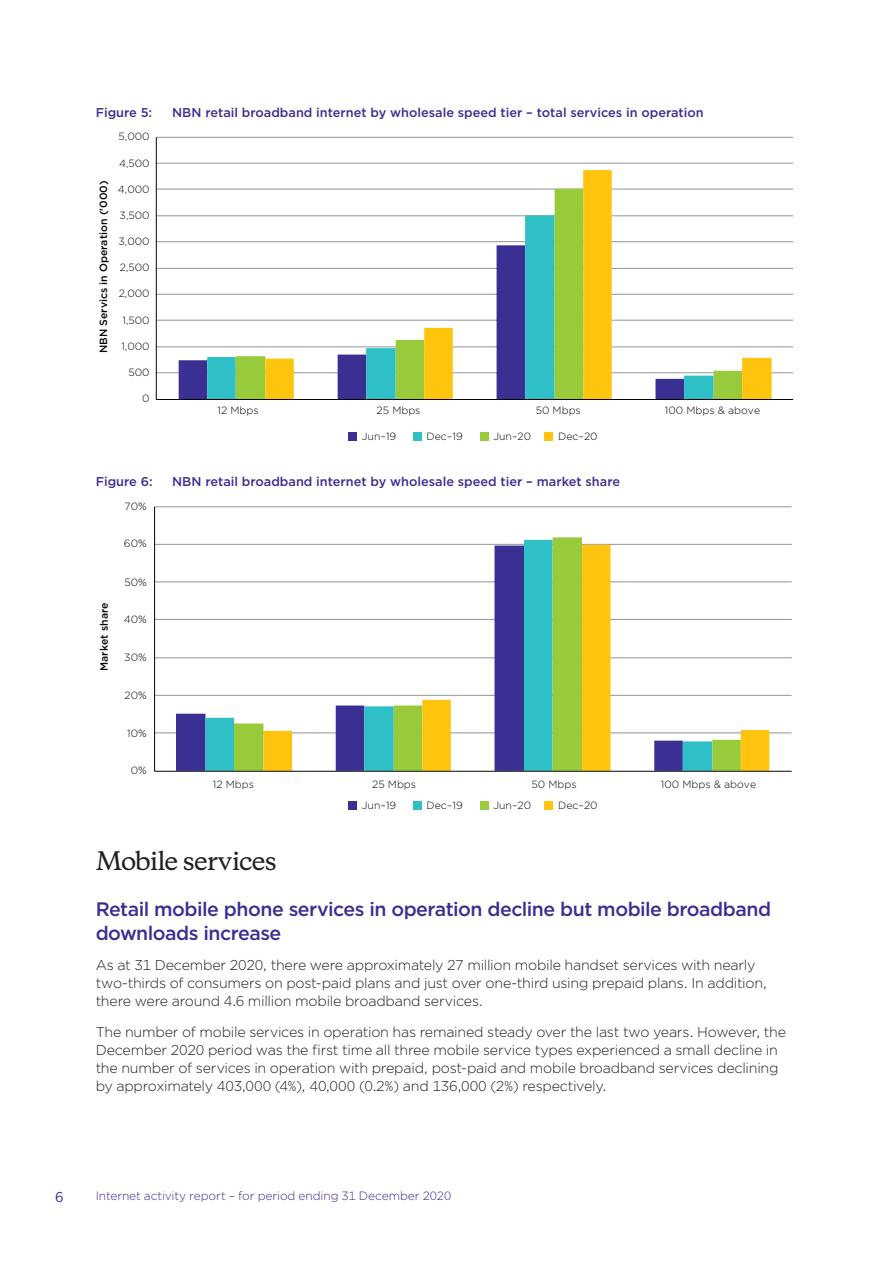
<style>
.page{position:relative;width:893px;height:1263px;background:#fff}
.page>*{position:absolute;margin:0;border:0;box-sizing:border-box;transform-origin:0 0}
._02_Heading_2{font:500 24px "Copernicus";letter-spacing:-.035em;color:#231f20}
._02_Heading_3{font:500 19.5px/24px "Gotham";letter-spacing:-.025em;color:#3a2f92}
._01_Body_text{font:300 14.25px/18px "Gotham";letter-spacing:-.015em;color:#231f20}
.t1{font:14.25px "Gotham";color:#3a2f92}
._02_Figure_Heading{font:500 12.75px "Gotham";color:#3a2f92}
.t2{font:300 12px "Gotham";letter-spacing:-.005em;color:#3a2f92}
.t3{font:300 10.5px "Gotham";color:#040503}
.t4{font:500 10.5px "Gotham";color:#040503}
</style>
<div class="page">
<svg style="left:156px;top:137px;width:638px;height:263px"></svg>
<div style="left:349px;top:432px;width:8px;height:9px;background:#3a2f92"></div>
<div style="left:413px;top:432px;width:9px;height:9px;background:#2fbfc6"></div>
<div style="left:480px;top:432px;width:8px;height:9px;background:#99ca3b"></div>
<div style="left:545px;top:432px;width:8px;height:9px;background:#fec40e"></div>
<div style="left:349px;top:802px;width:8px;height:8px;background:#3a2f92"></div>
<div style="left:413px;top:802px;width:9px;height:8px;background:#2fbfc6"></div>
<div style="left:480px;top:802px;width:8px;height:8px;background:#99ca3b"></div>
<div style="left:545px;top:802px;width:8px;height:8px;background:#fec40e"></div>
<svg style="left:154px;top:506px;width:638px;height:266px"></svg>
<p class="_02_Figure_Heading" style="left:96px;top:104px;width:58px">Figure 5:</p>
<p class="_02_Figure_Heading" style="left:172px;top:104px;width:533px">NBN retail broadband internet by wholesale speed tier – total services in operation</p>
<p class="t3" style="left:119px;top:130px;width:33px">5,000</p>
<p class="t4" style="left:97px;top:353px;width:174px;rotate:-90deg">NBN Servics in Operation ('000)</p>
<p class="t3" style="left:119px;top:156px;width:32px">4,500</p>
<p class="t3" style="left:118px;top:182px;width:33px">4,000</p>
<p class="t3" style="left:120px;top:208px;width:32px">3,500</p>
<p class="t3" style="left:119px;top:235px;width:33px">3,000</p>
<p class="t3" style="left:120px;top:261px;width:31px">2,500</p>
<p class="t3" style="left:119px;top:287px;width:32px">2,000</p>
<p class="t3" style="left:123px;top:313px;width:29px">1,500</p>
<p class="t3" style="left:121px;top:339px;width:30px">1,000</p>
<p class="t3" style="left:128px;top:366px;width:23px">500</p>
<p class="t3" style="left:142px;top:392px;width:9px">0</p>
<p class="t3" style="left:218px;top:404px;width:43px">12 Mbps</p>
<p class="t3" style="left:377px;top:404px;width:45px">25 Mbps</p>
<p class="t3" style="left:536px;top:404px;width:47px">50 Mbps</p>
<p class="t3" style="left:665px;top:404px;width:97px">100 Mbps &amp; above</p>
<p class="t3" style="left:362px;top:429px;width:36px">Jun–19</p>
<p class="t3" style="left:427px;top:429px;width:38px">Dec–19</p>
<p class="t3" style="left:493px;top:429px;width:39px">Jun–20</p>
<p class="t3" style="left:558px;top:429px;width:41px">Dec–20</p>
<p class="_02_Figure_Heading" style="left:96px;top:473px;width:58px">Figure 6:</p>
<p class="_02_Figure_Heading" style="left:172px;top:473px;width:449px">NBN retail broadband internet by wholesale speed tier – market share</p>
<p class="t3" style="left:125px;top:499px;width:24px">70%</p>
<p class="t3" style="left:124px;top:537px;width:24px">60%</p>
<p class="t4" style="left:97px;top:671px;width:70px;rotate:-90deg">Market share</p>
<p class="t3" style="left:124px;top:575px;width:24px">50%</p>
<p class="t3" style="left:124px;top:613px;width:25px">40%</p>
<p class="t3" style="left:124px;top:650px;width:24px">30%</p>
<p class="t3" style="left:124px;top:689px;width:24px">20%</p>
<p class="t3" style="left:127px;top:726px;width:21px">10%</p>
<p class="t3" style="left:131px;top:764px;width:18px">0%</p>
<p class="t3" style="left:213px;top:777px;width:43px">12 Mbps</p>
<p class="t3" style="left:372px;top:777px;width:45px">25 Mbps</p>
<p class="t3" style="left:531px;top:777px;width:47px">50 Mbps</p>
<p class="t3" style="left:661px;top:777px;width:97px">100 Mbps &amp; above</p>
<p class="t3" style="left:362px;top:799px;width:36px">Jun–19</p>
<p class="t3" style="left:427px;top:799px;width:38px">Dec–19</p>
<p class="t3" style="left:493px;top:799px;width:39px">Jun–20</p>
<p class="t3" style="left:558px;top:799px;width:41px">Dec–20</p>
<h2 class="_02_Heading_2" style="left:96px;top:840px;width:183px">Mobile services</h2>
<h2 class="_02_Heading_3" style="left:96px;top:896px;width:677px">Retail mobile phone services in operation decline but mobile broadband downloads increase</h2>
<p class="_01_Body_text" style="left:96px;top:956px;width:673px">As at 31 December 2020, there were approximately 27 million mobile handset services with nearly two-thirds of consumers on post-paid plans and just over one-third using prepaid plans. In addition, there were around 4.6 million mobile broadband services.</p>
<p class="_01_Body_text" style="left:96px;top:1022px;width:692px">The number of mobile services in operation has remained steady over the last two years. However, the December 2020 period was the first time all three mobile service types experienced a small decline in the number of services in operation with prepaid, post-paid and mobile broadband services declining by approximately 403,000 (4%), 40,000 (0.2%) and 136,000 (2%) respectively.</p>
<p class="t1" style="left:55px;top:1188px;width:10px">6</p>
<p class="t2" style="left:96px;top:1188px;width:357px">Internet activity report – for period ending 31 December 2020</p>
</div>
